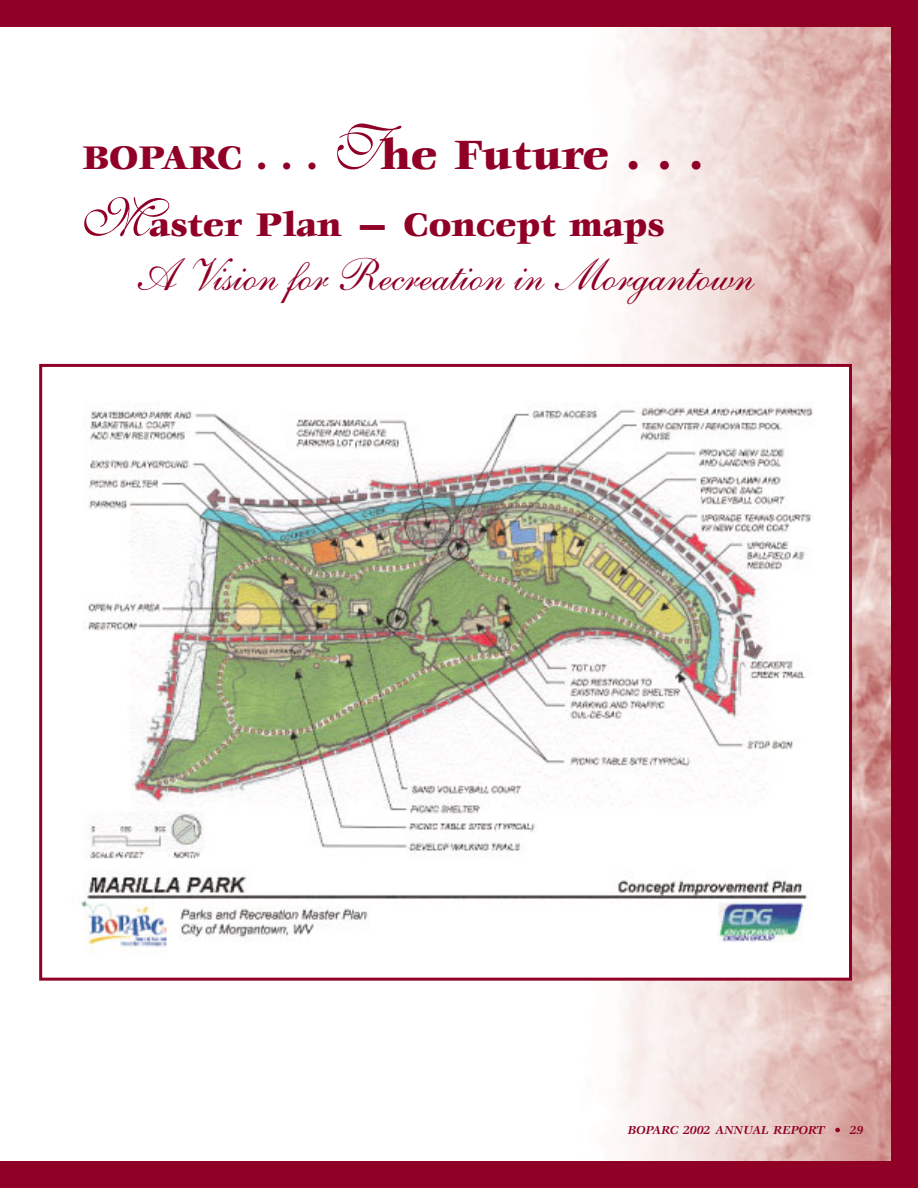
<style>
.page{position:relative;width:918px;height:1188px;background:#900026}
.page>*{position:absolute;margin:0;border:0;box-sizing:border-box;transform-origin:0 0}
.t1{font:45px "English 111 Adagio BT";color:#900026}
.t2{font:900 45px "Veljovic";color:#900026}
.t3{font:900 36px "Veljovic";color:#900026}
.t4{font:italic 700 12.75px "Veljovic";color:#900026}
.s1{font-size:36px}
.s2{font-family:"English 111 Presto BT";font-weight:400;font-size:63px}
.s3{font-family:"English 111 Presto BT";font-weight:400;font-size:54px}
</style>
<div class="page">
<div style="left:0;top:27px;width:891px;height:1134px;background:#fff"></div>
<img style="left:422px;top:27px;width:469px;height:1134px">
<img style="left:81px;top:368px;width:767px;height:609px">
<div style="left:39px;top:364px;width:813px;height:617px;border:3px solid #900026"></div>
<h1 class="t2" style="left:82px;top:137px;width:623px"><span class="s1">BOPARC . . .</span> <span class="s2">T</span>he Future . . .</h1>
<h2 class="t3" style="left:82px;top:210px;width:584px"><span class="s3">M</span>aster Plan — Concept maps</h2>
<h1 class="t1" style="left:136px;top:262px;width:620px">A Vision for Recreation in Morgantown</h1>
<p class="t4" style="left:635px;top:1125px;width:230px">BOPARC 2002 ANNUAL REPORT • 1</p>
<p class="t4" style="left:628px;top:1125px;width:237px">BOPARC 20 2 ANNUAL REPORT • 29</p>
</div>
